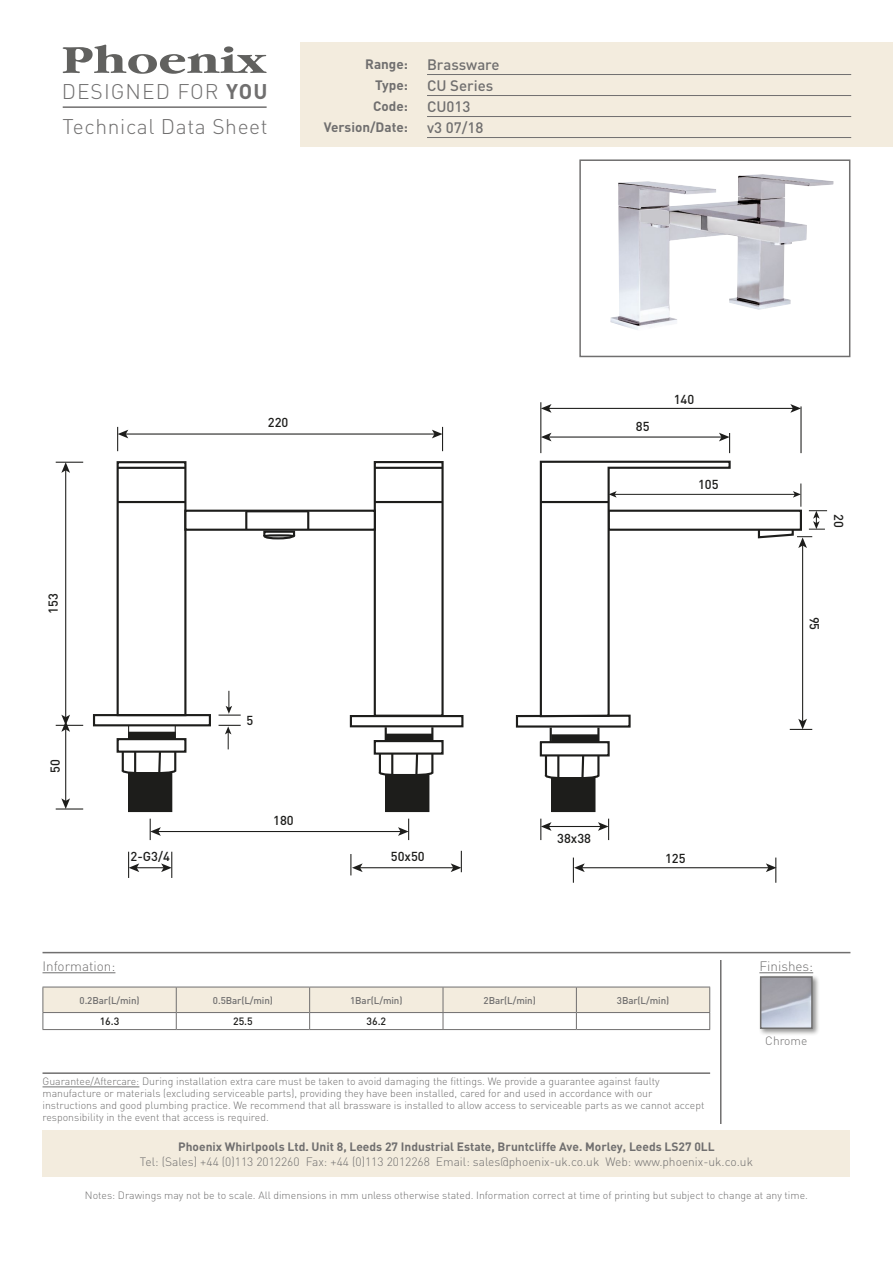
<style>
.page{position:relative;width:893px;height:1263px;background:#fff}
.page>*{position:absolute;margin:0;border:0;box-sizing:border-box;transform-origin:0 0}
.t1{font:300 21px "DIN";letter-spacing:.03em;color:#706f6f}
.t2{font:300 21px "DIN";letter-spacing:.05em;color:#706f6f}
.technical_header_det{font:500 15px "DIN";color:#706f6f}
.t3{font:700 13.5px/21px "DIN";color:#706f6f;text-align:justify}
.t4{font:300 13.5px "DIN";color:#706f6f}
.t5{font:500 12.9px "DIN";color:#1d1d1b}
.t6{font:300 12px "DIN";color:#706f6f}
.t7{font:700 12px "DIN";color:#706f6f}
.t8{font:300 10.5px/12px "DIN";color:#706f6f}
.Body_copy{font:500 10.5px "DIN";color:#1d1d1b}
.t9{font:500 9.75px "DIN";letter-spacing:-.01em;color:#706f6f}
.s1{font-weight:700}
</style>
<div class="page">
<svg style="left:63px;top:45px;width:204px;height:29px"></svg>
<div style="left:300px;top:43px;width:593px;height:104px;background:#f3ecde"></div>
<div style="left:43px;top:1130px;width:807px;height:47px;background:#f3ecde"></div>
<hr style="left:63px;top:106px;width:204px;height:2px;background:#706f6f">
<hr style="left:43px;top:952px;width:807px;height:1px;background:#706f6f">
<hr style="left:43px;top:1072px;width:667px;height:2px;background:#706f6f">
<hr style="left:759px;top:972px;width:54px;height:1px;background:#706f6f">
<hr style="left:720px;top:960px;width:1px;height:164px;background:#706f6f">
<hr style="left:427px;top:74px;width:424px;height:1px;background:#706f6f">
<hr style="left:427px;top:95px;width:424px;height:1px;background:#706f6f">
<hr style="left:427px;top:116px;width:424px;height:1px;background:#706f6f">
<hr style="left:427px;top:137px;width:424px;height:1px;background:#706f6f">
<div style="left:117px;top:461px;width:69px;height:255px;border:2px solid #1d1d1b"></div>
<div style="left:374px;top:461px;width:70px;height:256px;border:2px solid #1d1d1b"></div>
<div style="left:184px;top:510px;width:192px;height:21px;border:2px solid #1d1d1b"></div>
<hr style="left:375px;top:467px;width:68px;height:2px;background:#1d1d1b">
<hr style="left:118px;top:467px;width:67px;height:2px;background:#1d1d1b">
<hr style="left:375px;top:501px;width:68px;height:2px;background:#1d1d1b">
<hr style="left:118px;top:501px;width:67px;height:2px;background:#1d1d1b">
<div style="left:93px;top:714px;width:118px;height:12px;border:2px solid #1d1d1b"></div>
<div style="left:350px;top:715px;width:113px;height:12px;border:2px solid #1d1d1b"></div>
<hr style="left:246px;top:510px;width:62px;height:2px;background:#1d1d1b">
<svg style="left:307px;top:511px;width:2px;height:19px"></svg>
<svg style="left:245px;top:511px;width:2px;height:19px"></svg>
<svg style="left:261px;top:529px;width:35px;height:11px"></svg>
<svg style="left:116px;top:725px;width:72px;height:50px"></svg>
<div style="left:129px;top:772px;width:43px;height:39px;background:#1d1d1b"></div>
<div style="left:128px;top:772px;width:44px;height:40px;border:1px solid #1d1d1b"></div>
<svg style="left:385px;top:727px;width:2px;height:7px"></svg>
<svg style="left:431px;top:727px;width:2px;height:7px"></svg>
<div style="left:386px;top:734px;width:46px;height:7px;background:#1d1d1b"></div>
<div style="left:385px;top:734px;width:48px;height:8px;border:1px solid #1d1d1b"></div>
<div style="left:374px;top:740px;width:70px;height:15px;border:2px solid #1d1d1b"></div>
<svg style="left:376px;top:751px;width:58px;height:26px"></svg>
<div style="left:386px;top:774px;width:43px;height:37px;background:#1d1d1b"></div>
<div style="left:385px;top:774px;width:44px;height:38px;border:1px solid #1d1d1b"></div>
<div style="left:552px;top:777px;width:43px;height:34px;background:#1d1d1b"></div>
<div style="left:551px;top:777px;width:44px;height:35px;border:1px solid #1d1d1b"></div>
<svg style="left:515px;top:714px;width:116px;height:66px"></svg>
<div style="left:607px;top:510px;width:195px;height:21px;border:2px solid #1d1d1b"></div>
<svg style="left:539px;top:460px;width:193px;height:258px"></svg>
<hr style="left:65px;top:470px;width:1px;height:248px;background:#1d1d1b">
<svg style="left:56px;top:462px;width:27px;height:11px"></svg>
<hr style="left:65px;top:729px;width:1px;height:72px;background:#1d1d1b">
<svg style="left:56px;top:798px;width:27px;height:11px"></svg>
<svg style="left:56px;top:715px;width:27px;height:17px"></svg>
<hr style="left:125px;top:433px;width:310px;height:2px;background:#1d1d1b">
<svg style="left:117px;top:427px;width:11px;height:24px"></svg>
<svg style="left:432px;top:427px;width:11px;height:24px"></svg>
<hr style="left:548px;top:826px;width:53px;height:1px;background:#1d1d1b">
<svg style="left:540px;top:819px;width:11px;height:21px"></svg>
<svg style="left:598px;top:819px;width:11px;height:21px"></svg>
<hr style="left:360px;top:867px;width:94px;height:1px;background:#1d1d1b">
<svg style="left:350px;top:854px;width:13px;height:21px"></svg>
<svg style="left:451px;top:851px;width:11px;height:21px"></svg>
<svg style="left:128px;top:852px;width:44px;height:26px"></svg>
<hr style="left:158px;top:831px;width:243px;height:1px;background:#1d1d1b">
<svg style="left:150px;top:819px;width:11px;height:21px"></svg>
<svg style="left:398px;top:819px;width:11px;height:21px"></svg>
<hr style="left:802px;top:545px;width:1px;height:177px;background:#1d1d1b">
<svg style="left:790px;top:719px;width:22px;height:11px"></svg>
<hr style="left:540px;top:402px;width:1px;height:51px;background:#1d1d1b">
<hr style="left:800px;top:406px;width:1px;height:47px;background:#1d1d1b">
<hr style="left:548px;top:436px;width:174px;height:2px;background:#1d1d1b">
<svg style="left:541px;top:433px;width:10px;height:8px"></svg>
<svg style="left:719px;top:433px;width:11px;height:20px"></svg>
<hr style="left:548px;top:408px;width:245px;height:1px;background:#1d1d1b">
<svg style="left:541px;top:404px;width:10px;height:9px"></svg>
<svg style="left:790px;top:404px;width:11px;height:9px"></svg>
<hr style="left:582px;top:867px;width:187px;height:1px;background:#1d1d1b">
<svg style="left:573px;top:857px;width:12px;height:26px"></svg>
<svg style="left:766px;top:857px;width:10px;height:26px"></svg>
<hr style="left:614px;top:494px;width:181px;height:1px;background:#1d1d1b">
<svg style="left:609px;top:491px;width:8px;height:7px"></svg>
<svg style="left:757px;top:483px;width:70px;height:65px"></svg>
<hr style="left:219px;top:714px;width:22px;height:2px;background:#1d1d1b">
<svg style="left:219px;top:725px;width:22px;height:24px"></svg>
<svg style="left:226px;top:691px;width:6px;height:23px"></svg>
<hr style="left:540px;top:501px;width:68px;height:2px;background:#1d1d1b">
<hr style="left:43px;top:972px;width:72px;height:1px;background:#706f6f">
<hr style="left:43px;top:1086px;width:96px;height:1px;background:#706f6f">
<div style="left:758px;top:974px;width:62px;height:63px;background:#1d1d1b;opacity:.48"></div>
<img style="left:763px;top:979px;width:47px;height:47px">
<div style="left:760px;top:976px;width:53px;height:53px;border:2px solid #706f6f"></div>
<img style="left:610px;top:174px;width:223px;height:156px">
<div style="left:579px;top:159px;width:271px;height:198px;border:2px solid #706f6f"></div>
<svg style="left:43px;top:987px;width:667px;height:42px"></svg>
<hr style="left:43px;top:1029px;width:133px;height:1px;background:#706f6f">
<hr style="left:176px;top:1029px;width:134px;height:1px;background:#706f6f">
<hr style="left:310px;top:1029px;width:133px;height:1px;background:#706f6f">
<hr style="left:443px;top:1029px;width:133px;height:1px;background:#706f6f">
<hr style="left:576px;top:1029px;width:134px;height:1px;background:#706f6f">
<h1 class="t2" style="left:62px;top:79px;width:207px">DESIGNED FOR <span class="s1">YOU</span></h1>
<p class="t3" style="left:373px;top:53px;width:36px;text-indent:-8px">Range:<br>Type:<br>Code:</p>
<h1 class="t1" style="left:63px;top:113px;width:207px">Technical Data Sheet</h1>
<p class="t3" style="left:324px;top:116px;width:86px">Version/Date:</p>
<p class="technical_header_det" style="left:427px;top:55px;width:74px">Brassware</p>
<p class="technical_header_det" style="left:427px;top:76px;width:68px">CU Series</p>
<p class="technical_header_det" style="left:427px;top:97px;width:45px">CU013</p>
<p class="technical_header_det" style="left:427px;top:118px;width:58px">v3 07/18</p>
<p class="t5" style="left:45px;top:614px;width:22px;rotate:-90deg">153</p>
<p class="t5" style="left:47px;top:773px;width:15px;rotate:-90deg">50</p>
<p class="t5" style="left:268px;top:415px;width:22px">220</p>
<p class="t5" style="left:246px;top:712px;width:8px">5</p>
<p class="t5" style="left:273px;top:812px;width:22px">180</p>
<p class="t5" style="left:131px;top:848px;width:41px">2-G3/4</p>
<p class="t5" style="left:391px;top:848px;width:35px">50x50</p>
<p class="t5" style="left:636px;top:418px;width:15px">85</p>
<p class="t5" style="left:674px;top:391px;width:22px">140</p>
<p class="t5" style="left:698px;top:476px;width:22px">105</p>
<p class="t5" style="left:557px;top:830px;width:35px">38x38</p>
<p class="t5" style="left:665px;top:850px;width:22px">125</p>
<p class="t5" style="left:847px;top:514px;width:15px;rotate:90deg">20</p>
<p class="t5" style="left:823px;top:617px;width:15px;rotate:90deg">95</p>
<p class="t4" style="left:43px;top:958px;width:74px">Information:</p>
<p class="t9" style="left:80px;top:994px;width:61px">0.2Bar(L/min)</p>
<p class="t9" style="left:213px;top:994px;width:61px">0.5Bar(L/min)</p>
<p class="t9" style="left:350px;top:994px;width:54px">1Bar(L/min)</p>
<p class="t9" style="left:484px;top:994px;width:54px">2Bar(L/min)</p>
<p class="t9" style="left:617px;top:994px;width:54px">3Bar(L/min)</p>
<p class="Body_copy" style="left:100px;top:1015px;width:21px">16.3</p>
<p class="Body_copy" style="left:233px;top:1015px;width:21px">25.5</p>
<p class="Body_copy" style="left:366px;top:1015px;width:21px">36.2</p>
<p class="t8" style="left:43px;top:1075px;width:663px">Guarantee/Aftercare: During installation extra care must be taken to avoid damaging the fittings. We provide a guarantee against faulty manufacture or materials (excluding serviceable parts), providing they have been installed, cared for and used in accordance with our instructions and good plumbing practice. We recommend that all brassware is installed to allow access to serviceable parts as we cannot accept responsibility in the event that access is required.</p>
<p class="t4" style="left:759px;top:958px;width:55px">Finishes:</p>
<p class="t6" style="left:765px;top:1034px;width:44px">Chrome</p>
<p class="t7" style="left:178px;top:1139px;width:538px">Phoenix Whirlpools Ltd. Unit 8, Leeds 27 Industrial Estate, Bruntcliffe Ave. Morley, Leeds LS27 0LL</p>
<p class="t6" style="left:140px;top:1154px;width:614px">Tel: (Sales) +44 (0)113 2012260 Fax: +44 (0)113 2012268 Email: sales@phoenix-uk.co.uk Web: www.phoenix-uk.co.uk</p>
<p class="t8" style="left:85px;top:1189px;width:725px">Notes: Drawings may not be to scale. All dimensions in mm unless otherwise stated. Information correct at time of printing but subject to change at any time.</p>
</div>
